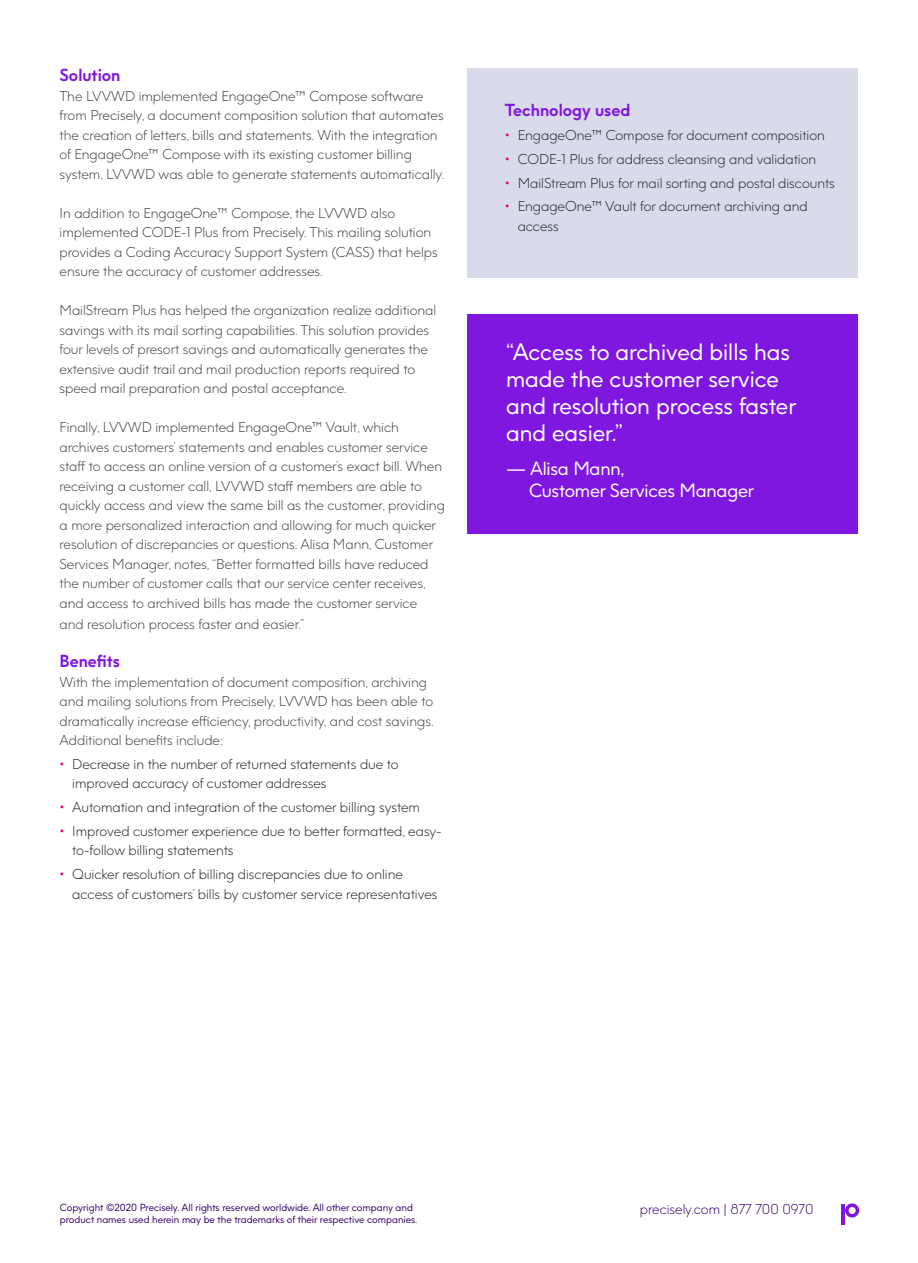
<style>
.page{position:relative;width:918px;height:1263px;background:#fff}
.page>*{position:absolute;margin:0;border:0;box-sizing:border-box;transform-origin:0 0}
.Body{font:22.5px/27px "Precisely";color:#fff}
.t1{font:18px "Precisely";letter-spacing:-.01em;color:#fff}
.Body-2{font:700 16.5px "Precisely";color:#8017e1}
.Body-3{font:300 13.5px/19.5px "Precisely";color:#3e3e3f}
.t2{font:300 13.5px/19.5px "Precisely";color:#231f20}
.t3{font:300 13.5px "Precisely";color:#39006b}
.t4{font:9.75px "Precisely";color:#39006b}
.s1{font-weight:400;color:#e5007e}
</style>
<div class="page">
<svg style="left:845px;top:1203px;width:14px;height:14px"></svg>
<hr style="left:842px;top:1204px;width:3px;height:20px;background:#8017e1">
<div style="left:468px;top:68px;width:390px;height:209px;background:#d9dbeb"></div>
<div style="left:468px;top:315px;width:390px;height:219px;background:#8017e1"></div>
<p class="Body-2" style="left:60px;top:65px;width:63px">Solution</p>
<p class="Body-3" style="left:60px;top:86px;width:386px">The LVVWD implemented EngageOne™ Compose software from Precisely, a document composition solution that automates the creation of letters, bills and statements. With the integration of EngageOne™ Compose with its existing customer billing system, LVVWD was able to generate statements automatically.</p>
<p class="Body-3" style="left:60px;top:203px;width:380px">In addition to EngageOne™ Compose, the LVVWD also implemented CODE-1 Plus from Precisely. This mailing solution provides a Coding Accuracy Support System (CASS) that helps ensure the accuracy of customer addresses.</p>
<p class="Body-3" style="left:60px;top:301px;width:378px">MailStream Plus has helped the organization realize additional savings with its mail sorting capabilities. This solution provides four levels of presort savings and automatically generates the extensive audit trail and mail production reports required to speed mail preparation and postal acceptance.</p>
<p class="Body-3" style="left:60px;top:418px;width:387px">Finally, LVVWD implemented EngageOne™ Vault, which archives customers’ statements and enables customer service staff to access an online version of a customer’s exact bill. When receiving a customer call, LVVWD staff members are able to quickly access and view the same bill as the customer, providing a more personalized interaction and allowing for much quicker resolution of discrepancies or questions. Alisa Mann, Customer Services Manager, notes, “Better formatted bills have reduced the number of customer calls that our service center receives, and access to archived bills has made the customer service</p>
<p class="Body-3" style="left:60px;top:614px;width:246px">and resolution process faster and easier.”</p>
<p class="Body-2" style="left:60px;top:650px;width:62px">Benefits</p>
<p class="Body-3" style="left:60px;top:672px;width:376px">With the implementation of document composition, archiving and mailing solutions from Precisely, LVVWD has been able to dramatically increase efficiency, productivity, and cost savings.<br>Additional benefits include:</p>
<p class="t2" style="left:72px;top:754px;width:328px;text-indent:-13px"><span class="s1">•</span> Decrease in the number of returned statements due to improved accuracy of customer addresses</p>
<p class="t2" style="left:60px;top:797px;width:362px"><span class="s1">•</span> Automation and integration of the customer billing system</p>
<p class="t2" style="left:72px;top:821px;width:371px;text-indent:-13px"><span class="s1">•</span> Improved customer experience due to better formatted, easy&shy;to-follow billing statements</p>
<p class="t2" style="left:72px;top:864px;width:367px;text-indent:-13px"><span class="s1">•</span> Quicker resolution of billing discrepancies due to online access of customers’ bills by customer service representatives</p>
<p class="Body-2" style="left:505px;top:100px;width:127px">Technology used</p>
<p class="t2" style="left:505px;top:125px;width:321px"><span class="s1">•</span> EngageOne™ Compose for document composition</p>
<p class="t2" style="left:505px;top:149px;width:313px"><span class="s1">•</span> CODE-1 Plus for address cleansing and validation</p>
<p class="t2" style="left:505px;top:173px;width:332px"><span class="s1">•</span> MailStream Plus for mail sorting and postal discounts</p>
<p class="t2" style="left:518px;top:197px;width:292px;text-indent:-13px"><span class="s1">•</span> EngageOne™ Vault for document archiving and access</p>
<p class="Body" style="left:506px;top:339px;width:292px">“Access to archived bills has made the customer service and resolution process faster and easier.”</p>
<p class="t1" style="left:506px;top:457px;width:120px">— Alisa Mann,</p>
<p class="t1" style="left:529px;top:479px;width:226px">Customer Services Manager</p>
<p class="t4" style="left:60px;top:1201px;width:355px">Copyright ©2020 Precisely. All rights reserved worldwide. All other company and</p>
<p class="t4" style="left:60px;top:1213px;width:359px">product names used herein may be the trademarks of their respective companies.</p>
<p class="t3" style="left:640px;top:1201px;width:175px">precisely.com | 877 700 0970</p>
</div>
